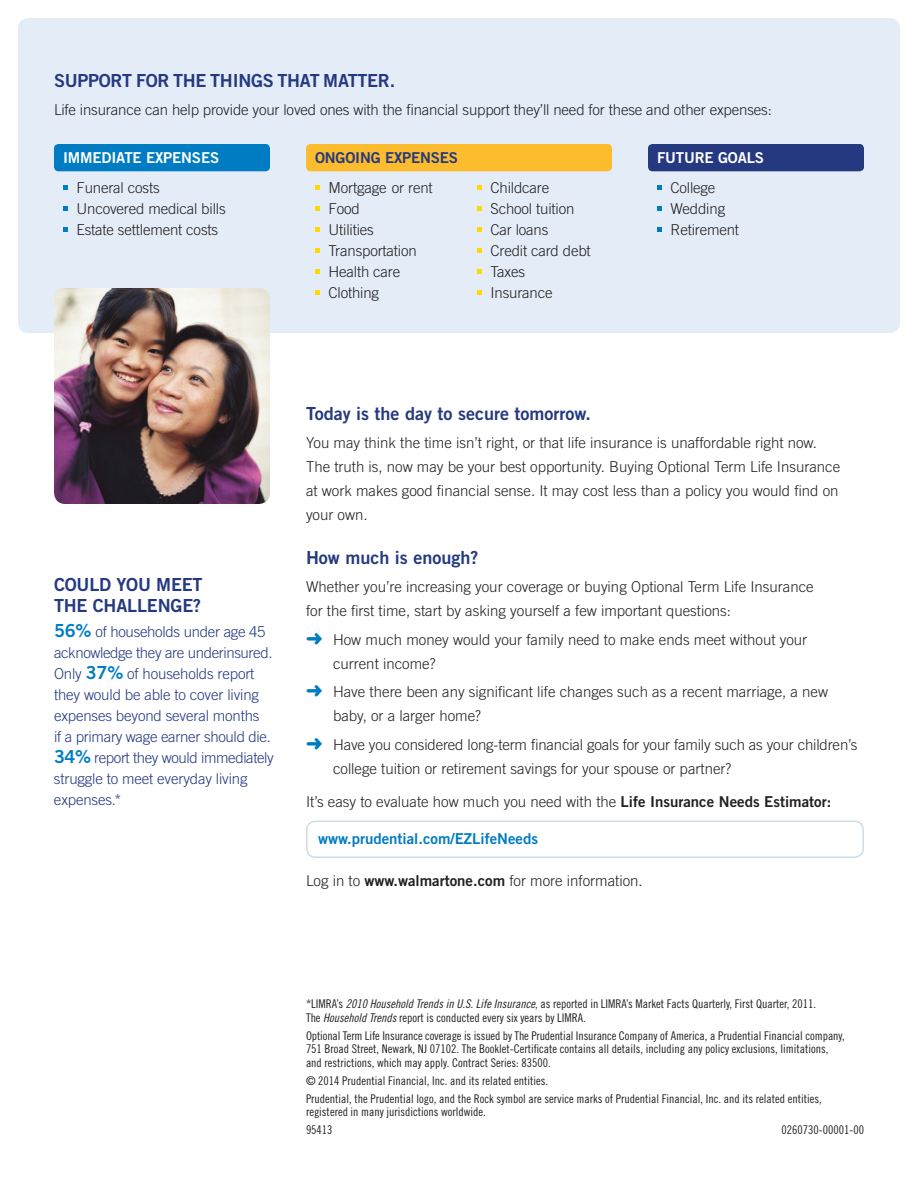
<style>
.page{position:relative;width:918px;height:1188px;background:#fff}
.page>*{position:absolute;margin:0;border:0;box-sizing:border-box;transform-origin:0 0}
.t1{font:18px/21px "Trade Gothic Bold Two";letter-spacing:-.01em;color:#243980}
.t2{font:300 15px/21px "Trade Gothic";color:#231f20}
.t3{font:300 15px/21px "Trade Gothic";letter-spacing:-.01em;color:#243980}
.t4{font:15px "Trade Gothic Bold Two";color:#007bc3}
.t5{font:15px "Trade Gothic Bold Two";letter-spacing:-.01em;color:#fff}
.t6{font:15px "Trade Gothic Bold Two";letter-spacing:-.01em;color:#243980}
.t7{font:12px/13.5px "Trade Gothic Cond Eighteen";color:#231f20}
.s1{font-family:"Trade Gothic Bold Two";font-weight:400;font-size:18px;color:#007cc2}
.s2{color:#007cc2}
.s3{font-family:"Trade Gothic Bold Two";font-weight:400}
.s4{font-family:"Trade Gothic Cond Eighteen Obl"}
</style>
<div class="page">
<div style="left:18px;top:18px;width:882px;height:315px;background:#e4ecf7;border-radius:10px"></div>
<div style="left:54px;top:144px;width:216px;height:27px;background:#007cc2;border-radius:5px"></div>
<div style="left:306px;top:144px;width:306px;height:27px;background:#fdbb2e;border-radius:5px"></div>
<div style="left:648px;top:144px;width:216px;height:27px;background:#243980;border-radius:5px"></div>
<svg style="left:63px;top:185px;width:5px;height:5px"></svg>
<svg style="left:63px;top:206px;width:5px;height:5px"></svg>
<svg style="left:63px;top:227px;width:5px;height:5px"></svg>
<svg style="left:315px;top:185px;width:5px;height:5px"></svg>
<svg style="left:315px;top:206px;width:5px;height:5px"></svg>
<svg style="left:315px;top:227px;width:5px;height:5px"></svg>
<svg style="left:315px;top:248px;width:5px;height:5px"></svg>
<svg style="left:315px;top:269px;width:5px;height:5px"></svg>
<svg style="left:315px;top:290px;width:5px;height:5px"></svg>
<img style="left:54px;top:288px;width:216px;height:216px">
<div style="left:306px;top:820px;width:558px;height:38px;border:2px solid #cddce8;border-radius:9px"></div>
<svg style="left:477px;top:185px;width:5px;height:5px"></svg>
<svg style="left:477px;top:206px;width:5px;height:5px"></svg>
<svg style="left:477px;top:227px;width:5px;height:5px"></svg>
<svg style="left:477px;top:248px;width:5px;height:5px"></svg>
<svg style="left:477px;top:269px;width:5px;height:5px"></svg>
<svg style="left:477px;top:290px;width:5px;height:5px"></svg>
<svg style="left:657px;top:185px;width:5px;height:5px"></svg>
<svg style="left:657px;top:206px;width:5px;height:5px"></svg>
<svg style="left:657px;top:227px;width:5px;height:5px"></svg>
<p class="t1" style="left:54px;top:69px;width:343px">Support for the Things That Matter.</p>
<p class="t2" style="left:54px;top:99px;width:719px">Life insurance can help provide your loved ones with the financial support they’ll need for these and other expenses:</p>
<p class="t5" style="left:63px;top:148px;width:11px">Imm</p>
<p class="t5" style="left:93px;top:148px;width:126px">ediate Expenses</p>
<p class="t2" style="left:76px;top:177px;width:151px">Funeral costs<br>Uncovered medical bills<br>Estate settlement costs</p>
<p class="t6" style="left:315px;top:148px;width:142px">Ongoing Expenses</p>
<p class="t2" style="left:328px;top:177px;width:106px">Mortgage or rent<br>Food<br>Utilities<br>Transportation<br>Health care<br>Clothing</p>
<p class="t5" style="left:657px;top:148px;width:99px">Future Goals</p>
<p class="t2" style="left:670px;top:177px;width:70px">College<br>Wedding<br>Retirement</p>
<p class="t2" style="left:490px;top:177px;width:102px">Childcare<br>School tuition<br>Car loans<br>Credit card debt<br>Taxes<br>Insurance</p>
<p class="t1" style="left:54px;top:573px;width:150px">Could You Meet the Challenge?</p>
<p class="t3" style="left:54px;top:621px;width:221px"><span class="s1">56%</span> of households under age 45 acknowledge they are underinsured.<br>Only <span class="s1">37%</span> of households report they would be able to cover living expenses beyond several months<br>if a primary wage earner should die.<br><span class="s1">34%</span> report they would immediately struggle to meet everyday living expenses.*</p>
<p class="t1" style="left:306px;top:402px;width:287px">Today is the day to secure tomorrow.</p>
<p class="t2" style="left:306px;top:431px;width:536px;line-height:24px">You may think the time isn’t right, or that life insurance is unaffordable right now.<br>The truth is, now may be your best opportunity. Buying Optional Term Life Insurance at work makes good financial sense. It may cost less than a policy you would find on your own.</p>
<p class="t1" style="left:306px;top:546px;width:174px">How much is enough?</p>
<p class="t2" style="left:306px;top:575px;width:509px;line-height:24px">Whether you’re increasing your coverage or buying Optional Term Life Insurance for the first time, start by asking yourself a few important questions:</p>
<p class="t2" style="left:333px;top:627px;width:476px;line-height:24px;text-indent:-27px"><span class="s2">➜</span> How much money would your family need to make ends meet without your current income?</p>
<p class="t2" style="left:333px;top:680px;width:497px;line-height:24px;text-indent:-27px"><span class="s2">➜</span> Have there been any significant life changes such as a recent marriage, a new baby, or a larger home?</p>
<p class="t2" style="left:333px;top:732px;width:526px;line-height:24px;text-indent:-27px"><span class="s2">➜</span> Have you considered long-term financial goals for your family such as your children’s college tuition or retirement savings for your spouse or partner?</p>
<p class="t2" style="left:306px;top:791px;width:527px">It’s easy to evaluate how much you need with the <span class="s3">Life I nsurance Needs Estimator:</span></p>
<p class="t4" style="left:318px;top:829px;width:222px">www.prudential.com/EZLifeNeeds</p>
<p class="t2" style="left:306px;top:870px;width:338px">Log in to <span class="s3">www.walmartone.com</span> for more information.</p>
<p class="t7" style="left:306px;top:997px;width:512px">*LIMRA’s <span class="s4">2010 Household Trends in U.S. Life Insurance</span>, as reported in LIMRA’s Market Facts Quarterly, First Quarter, 2011.<br>The <span class="s4">Household Trends</span> report is conducted every six years by LIMRA.</p>
<p class="t7" style="left:306px;top:1028px;width:540px">Optional Term Life Insurance coverage is issued by The Prudential Insurance Company of America, a Prudential Financial company,<br>751 Broad Street, Newark, NJ 07102. The Booklet-Certificate contains all details, including any policy exclusions, limitations, and restrictions, which may apply. Contract Series: 83500.</p>
<p class="t7" style="left:306px;top:1071px;width:517px;line-height:18px">© 2014 Prudential Financial, Inc. and its related entities.<br>Prudential, the Prudential logo, and the Rock symbol are service marks of Prudential Financial, Inc. and its related entities,</p>
<p class="t7" style="left:306px;top:1103px;width:181px;line-height:18px">registered in many jurisdictions worldwide.<br>95413</p>
<p class="t7" style="left:781px;top:1123px;width:84px">0260730-00001-00</p>
</div>
